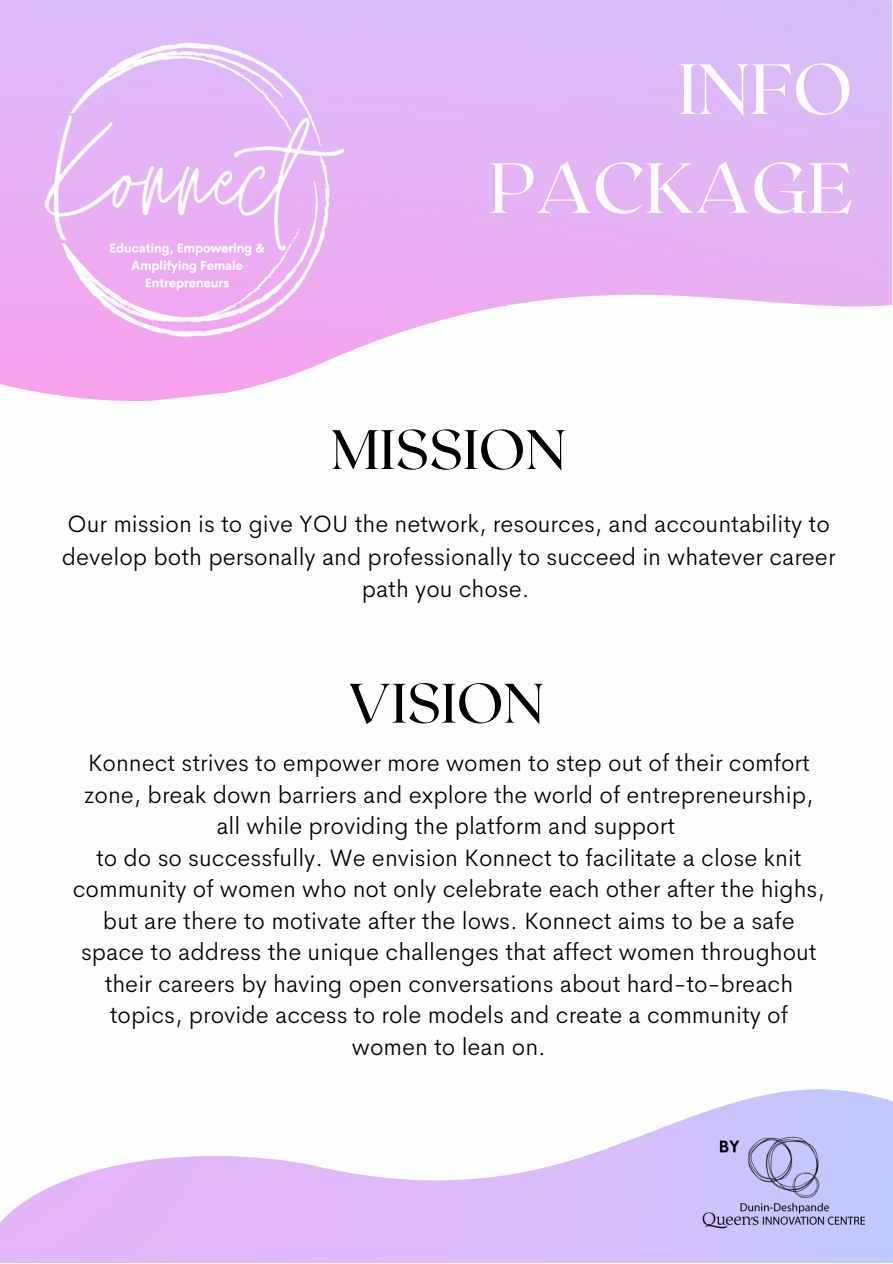
<style>
.page{position:relative;width:893px;height:1264px;background:#fff}
.page>*{position:absolute;margin:0;border:0;box-sizing:border-box;transform-origin:0 0}
.t1{font:70.8px/98.9px "Roxborough CF";color:#fdfdfd;text-align:right}
.t2{font:55.5px "Roxborough CF";color:#000}
.t3{font:300 24px/31.5px "Cerebri Sans";color:#000;text-align:center}
</style>
<div class="page">
<img style="left:0;top:0;width:476px;height:401px">
<img style="left:632px;top:1089px;width:260px;height:173px">
<h1 class="t1" style="left:488px;top:36px;width:365px">INFO<br>PACKAGE</h1>
<h2 class="t2" style="left:331px;top:413px;width:236px">MISSION</h2>
<p class="t3" style="left:62px;top:507px;width:775px;line-height:32.5px">Our mission is to give YOU the network, resources, and accountability to develop both personally and professionally to succeed in whatever career path you chose.</p>
<h2 class="t2" style="left:348px;top:667px;width:197px">VISION</h2>
<p class="t3" style="left:73px;top:747px;width:753px">Konnect strives to empower more women to step out of their comfort zone, break down barriers and explore the world of entrepreneurship, all while providing the platform and support<br>to do so successfully. We envision Konnect to facilitate a close knit community of women who not only celebrate each other after the highs, but are there to motivate after the lows. Konnect aims to be a safe space to address the unique challenges that affect women throughout their careers by having open conversations about hard-to-breach topics, provide access to role models and create a community of women to lean on.</p>
</div>
